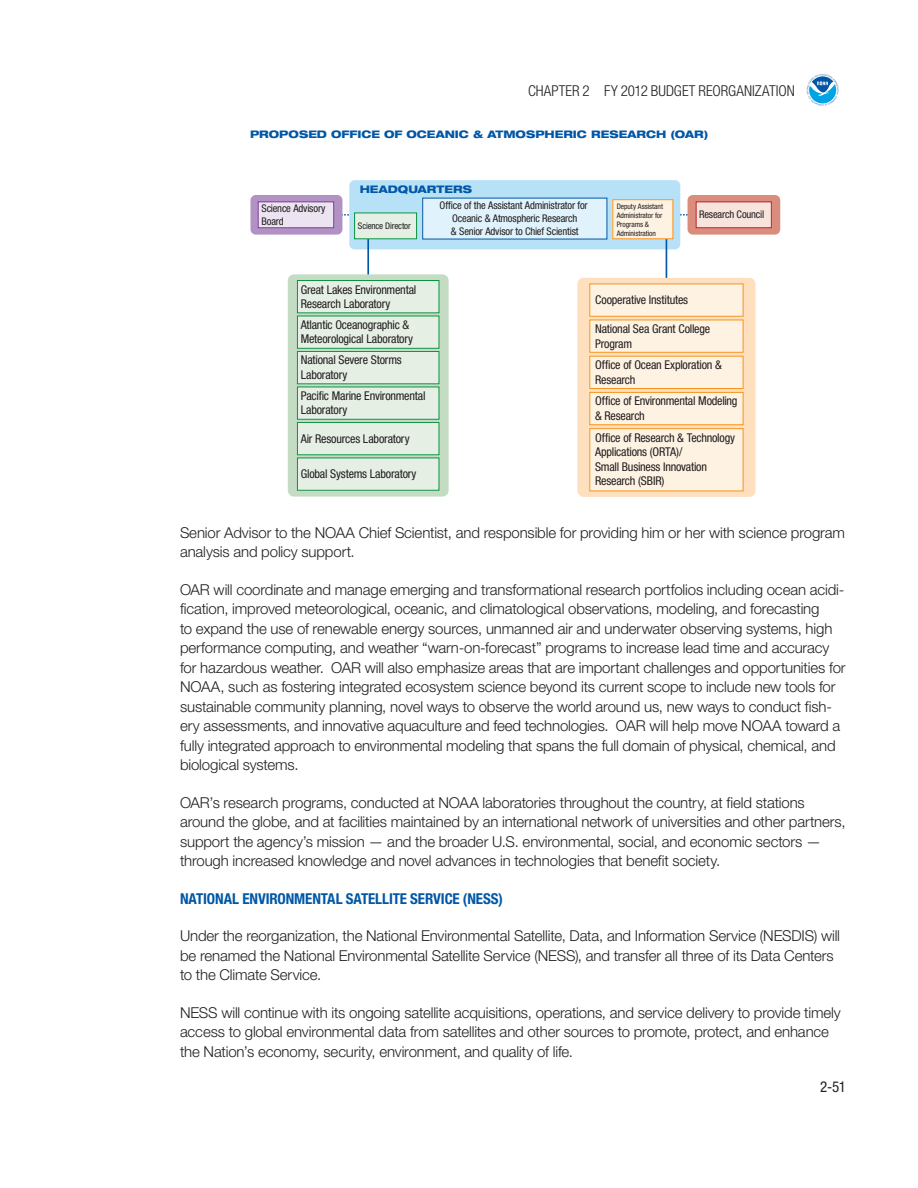
<style>
.page{position:relative;width:918px;height:1188px;background:#fff}
.page>*{position:absolute;margin:0;border:0;box-sizing:border-box;transform-origin:0 0}
.t1{font:300 15px/19.5px "Helvetica Neue";letter-spacing:-.01em;color:#231f20}
.t2{font:700 condensed 15px "Helvetica Neue";letter-spacing:-.005em;color:#0157a6}
.t3{font:300 condensed 15px "Helvetica Neue";color:#231f20}
.t4{font:condensed 15px "Helvetica Neue";color:#231f20}
.t5{font:condensed 12.15px/14.5px "Helvetica Neue";letter-spacing:-.015em;color:#201d1e}
.t6{font:condensed 10.5px/12.6px "Helvetica Neue";letter-spacing:-.015em;color:#201d1e}
.t7{font:800 expanded 10.5px "Helvetica Neue";color:#0157a6}
.t8{font:condensed 9px "Helvetica Neue";letter-spacing:-.015em;color:#201d1e}
.t9{font:condensed 7.5px/9px "Helvetica Neue";letter-spacing:-.005em;color:#201d1e}
</style>
<div class="page">
<svg style="left:807px;top:74px;width:32px;height:32px"></svg>
<svg style="left:680px;top:214px;width:8px;height:2px"></svg>
<div style="left:349px;top:180px;width:331px;height:69px;background:#b7e1f6;border-radius:5px"></div>
<div style="left:250px;top:195px;width:92px;height:40px;background:#b292c4;border-radius:5px"></div>
<div style="left:258px;top:202px;width:76px;height:26px;background:#ece5f1"></div>
<div style="left:258px;top:202px;width:76px;height:26px;border:1px solid #7e3f98"></div>
<div style="left:688px;top:195px;width:92px;height:40px;background:#da8d7c;border-radius:5px"></div>
<div style="left:696px;top:202px;width:75px;height:26px;background:#f6e4dd"></div>
<div style="left:696px;top:202px;width:75px;height:26px;border:1px solid #bf1f2d"></div>
<div style="left:423px;top:198px;width:184px;height:41px;background:#e0f2fb"></div>
<hr style="left:666px;top:220px;width:1px;height:132px;background:#0157a6">
<hr style="left:367px;top:221px;width:2px;height:132px;background:#0157a6">
<svg style="left:288px;top:274px;width:161px;height:223px;background:#b6d6ba"></svg>
<svg style="left:577px;top:278px;width:178px;height:219px;background:#fddab3"></svg>
<div style="left:297px;top:281px;width:142px;height:32px;background:#e5efe4"></div>
<div style="left:297px;top:280px;width:142px;height:33px;border:1px solid #0d9344"></div>
<div style="left:297px;top:316px;width:142px;height:32px;background:#e5efe4"></div>
<div style="left:297px;top:316px;width:142px;height:33px;border:1px solid #0d9344"></div>
<div style="left:297px;top:351px;width:142px;height:33px;background:#e5efe4"></div>
<div style="left:297px;top:351px;width:142px;height:33px;border:1px solid #0d9344"></div>
<div style="left:590px;top:320px;width:153px;height:32px;background:#fef2e3"></div>
<div style="left:590px;top:320px;width:153px;height:33px;border:1px solid #f7931d"></div>
<div style="left:590px;top:284px;width:153px;height:32px;background:#fef2e3"></div>
<div style="left:590px;top:356px;width:153px;height:33px;background:#fef2e3"></div>
<div style="left:590px;top:356px;width:153px;height:33px;border:1px solid #f7931d"></div>
<div style="left:590px;top:392px;width:153px;height:33px;background:#fef2e3"></div>
<div style="left:590px;top:392px;width:153px;height:33px;border:1px solid #f7931d"></div>
<div style="left:590px;top:429px;width:153px;height:62px;background:#fef2e3"></div>
<div style="left:590px;top:428px;width:153px;height:63px;border:1px solid #f7931d"></div>
<div style="left:297px;top:387px;width:142px;height:32px;background:#e5efe4"></div>
<div style="left:297px;top:422px;width:142px;height:33px;background:#e5efe4"></div>
<div style="left:297px;top:422px;width:142px;height:33px;border:1px solid #0d9344"></div>
<div style="left:297px;top:458px;width:142px;height:32px;background:#e5efe4"></div>
<div style="left:355px;top:213px;width:62px;height:26px;background:#e5efe4"></div>
<div style="left:354px;top:213px;width:63px;height:26px;border:1px solid #0d9344"></div>
<div style="left:613px;top:200px;width:60px;height:39px;background:#fef2e3"></div>
<div style="left:613px;top:199px;width:60px;height:40px;border:1px solid #f7931d"></div>
<p class="t3" style="left:528px;top:82px;width:196px">CHAPTER 2 FY 2012 BUDGET REORGANIZATION</p>
<p class="t7" style="left:250px;top:128px;width:460px">PROPOSED OFFICE OF OCEANIC &amp; ATMOSPHERIC RESEARCH (OAR)</p>
<p class="t7" style="left:360px;top:183px;width:114px">HEADQUARTERS</p>
<p class="t6" style="left:440px;top:199px;width:150px;text-align:center">Office of the Assistant Administrator for<br>Oceanic &amp; Atmospheric Research<br>&amp; Senior Advisor to Chief Scientist</p>
<p class="t9" style="left:617px;top:202px;width:48px">Deputy Assistant<br>Administrator for<br>Programs &amp;<br>Administration</p>
<p class="t6" style="left:261px;top:202px;width:66px">Science Advisory<br>Board</p>
<p class="t6" style="left:699px;top:208px;width:67px">Research Council</p>
<p class="t8" style="left:358px;top:220px;width:54px">Science Director</p>
<p class="t5" style="left:301px;top:282px;width:117px">Great Lakes Environmental<br>Research Laboratory</p>
<p class="t5" style="left:301px;top:317px;width:114px">Atlantic Oceanographic &amp;<br>Meteorological Laboratory</p>
<p class="t5" style="left:301px;top:353px;width:102px">National Severe Storms<br>Laboratory</p>
<p class="t5" style="left:301px;top:388px;width:126px">Pacific Marine Environmental<br>Laboratory</p>
<p class="t5" style="left:301px;top:431px;width:110px">Air Resources Laboratory</p>
<p class="t5" style="left:301px;top:466px;width:117px">Global Systems Laboratory</p>
<p class="t5" style="left:595px;top:292px;width:95px">Cooperative Institutes</p>
<p class="t5" style="left:595px;top:322px;width:116px">National Sea Grant College<br>Program</p>
<p class="t5" style="left:595px;top:357px;width:128px">Office of Ocean Exploration &amp;<br>Research</p>
<p class="t5" style="left:595px;top:394px;width:144px">Office of Environmental Modeling &amp; Research</p>
<p class="t5" style="left:595px;top:430px;width:141px">Office of Research &amp; Technology<br>Applications (ORTA)/<br>Small Business Innovation<br>Research (SBIR)</p>
<p class="t1" style="left:180px;top:522px;width:666px">Senior Advisor to the NOAA Chief Scientist, and responsible for providing him or her with science program analysis and policy support.</p>
<p class="t1" style="left:180px;top:579px;width:667px">OAR will coordinate and manage emerging and transformational research portfolios including ocean acidi&shy;fication, improved meteorological, oceanic, and climatological observations, modeling, and forecasting<br>to expand the use of renewable energy sources, unmanned air and underwater observing systems, high performance computing, and weather “warn-on-forecast” programs to increase lead time and accuracy for hazardous weather. OAR will also emphasize areas that are important challenges and opportunities for NOAA, such as fostering integrated ecosystem science beyond its current scope to include new tools for sustainable community planning, novel ways to observe the world around us, new ways to conduct fish&shy;ery assessments, and innovative aquaculture and feed technologies. OAR will help move NOAA toward a fully integrated approach to environmental modeling that spans the full domain of physical, chemical, and biological systems.</p>
<p class="t1" style="left:180px;top:792px;width:667px">OAR’s research programs, conducted at NOAA laboratories throughout the country, at field stations around the globe, and at facilities maintained by an international network of universities and other partners, support the agency’s mission — and the broader U.S. environmental, social, and economic sectors — through increased knowledge and novel advances in technologies that benefit society.</p>
<p class="t2" style="left:180px;top:889px;width:30px">NATIONA</p>
<p class="t2" style="left:232px;top:889px;width:20px">L ENVIRONMEN</p>
<p class="t2" style="left:321px;top:889px;width:102px">TAL SATELLITE SERVICE</p>
<p class="t2" style="left:463px;top:889px;width:41px">(NESS)</p>
<p class="t1" style="left:180px;top:926px;width:662px">Under the reorganization, the National Environmental Satellite, Data, and Information Service (NESDIS) will be renamed the National Environmental Satellite Service (NESS), and transfer all three of its Data Centers to the Climate Service.</p>
<p class="t1" style="left:180px;top:1002px;width:662px">NESS will continue with its ongoing satellite acquisitions, operations, and service delivery to provide timely access to global environmental data from satellites and other sources to promote, protect, and enhance the Nation’s economy, security, environment, and quality of life.</p>
<p class="t4" style="left:820px;top:1078px;width:27px">2-51</p>
</div>
